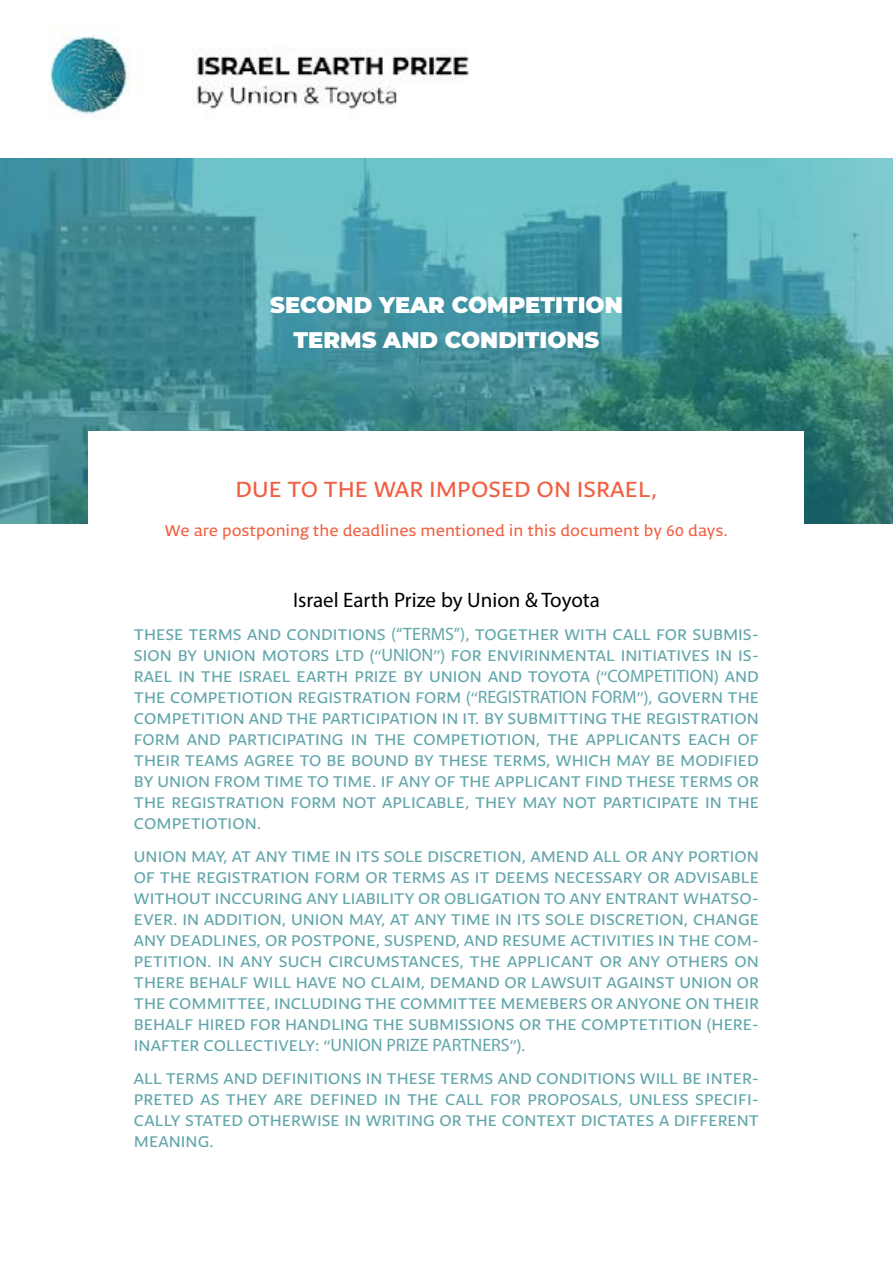
<style>
.page{position:relative;width:893px;height:1263px;background:#fff}
.page>*{position:absolute;margin:0;border:0;box-sizing:border-box;transform-origin:0 0}
.t1{font:25.5px "Sunday";color:#f15f42}
.t2{font:900 22.5px/34.5px "Montserrat";color:#fff;text-align:center}
.t3{font:21px "Myriad Pro";color:#000}
.t4{font:18px/21px "Sunday";color:#62a6aa}
.t5{font:18px "Sunday";color:#f15f42}
.s1{font-family:"Myriad Pro"}
</style>
<div class="page">
<img style="left:0;top:158px;width:893px;height:365px">
<img style="left:49px;top:36px;width:420px;height:83px">
<div style="left:88px;top:432px;width:716px;height:417px;background:#fff"></div>
<p class="t2" style="left:270px;top:286px;width:354px">SECOND YEAR COMPETITION<br>TERMS AND CONDITIONS</p>
<h1 class="t1" style="left:235px;top:474px;width:424px">DUE TO THE WAR IMPOSED ON ISRAEL,</h1>
<p class="t5" style="left:165px;top:520px;width:565px">We are postponing the deadlines mentioned in this document by 60 days.</p>
<p class="t3" style="left:293px;top:587px;width:308px">Israel Earth Prize by Union &amp; Toyota</p>
<p class="t4" style="left:134px;top:624px;width:627px">THESE TERMS AND CONDITIONS <span class="s1">(“TERMS”)</span>, TOGETHER WITH CALL FOR SUBMIS-</p>
<p class="t4" style="left:134px;top:645px;width:627px">SION BY UNION MOTORS LTD (“<span class="s1">UNION</span>”) FOR ENVIRINMENTAL INITIATIVES IN IS-</p>
<p class="t4" style="left:134px;top:666px;width:627px">RAEL IN THE ISRAEL EARTH PRIZE BY UNION AND TOYOTA (“<span class="s1">COMPETITION</span>) AND</p>
<p class="t4" style="left:134px;top:687px;width:627px;text-align:justify">THE COMPETIOTION REGISTRATION FORM (“<span class="s1">REGISTRATION FORM</span>”), GOVERN THE COMPETITION AND THE PARTICIPATION IN IT. BY SUBMITTING THE REGISTRATION FORM AND PARTICIPATING IN THE COMPETIOTION, THE APPLICANTS EACH OF THEIR TEAMS AGREE TO BE BOUND BY THESE TERMS, WHICH MAY BE MODIFIED BY UNION FROM TIME TO TIME IF. ANY OF THE APPLICANT FIND THESE TERMS OR THE REGISTRATION FORM NOT APLICABLE, THEY MAY NOT PARTICIPATE IN THE COMPETIOTION.</p>
<p class="t4" style="left:134px;top:846px;width:626px">UNION MAY, AT ANY TIME IN ITS SOLE DISCRETION, AMEND ALL OR ANY PORTION<br>OF THE REGISTRATION FORM OR TERMS AS IT DEEMS NECESSARY OR ADVISABLE</p>
<p class="t4" style="left:134px;top:909px;width:627px">EVER IN. ADDITION, UNION MAY, AT ANY TIME IN ITS SOLE DISCRETION, CHANGE</p>
<p class="t4" style="left:134px;top:888px;width:627px">WITHOUT INCCURING ANY LIABILITY OR OBLIGATION TO ANY ENTRANT WHATSO-</p>
<p class="t4" style="left:134px;top:930px;width:627px">ANY DEADLINES, OR POSTPONE, SUSPEND, AND RESUME ACTIVITIES IN THE COM-</p>
<p class="t4" style="left:134px;top:972px;width:627px">THERE BEHALF WILL HAVE NO CLAIM, DEMAND OR LAWSUIT AGAINST UNION OR<br>THE COMMITTEE, INCLUDING THE COMMITTEE MEMEBERS OR ANYONE ON THEIR</p>
<p class="t4" style="left:134px;top:1035px;width:393px">INAFTER COLLECTIVELY “: <span class="s1">UNION PRIZE PARTNERS</span> .(“</p>
<p class="t4" style="left:134px;top:951px;width:627px">PETITION. IN ANY SUCH CIRCUMSTANCES, THE APPLICANT OR ANY OTHERS ON</p>
<p class="t4" style="left:134px;top:1014px;width:627px">BEHALF HIRED FOR HANDLING THE SUBMISSIONS OR THE COMPTETITION (HERE-</p>
<p class="t4" style="left:134px;top:1068px;width:627px">ALL TERMS AND DEFINITIONS IN THESE TERMS AND CONDITIONS WILL BE INTER-</p>
<p class="t4" style="left:134px;top:1089px;width:627px">PRETED AS THEY ARE DEFINED IN THE CALL FOR PROPOSALS, UNLESS SPECIFI-</p>
<p class="t4" style="left:134px;top:1110px;width:627px">CALLY STATED OTHERWISE IN WRITING OR THE CONTEXT DICTATES A DIFFERENT</p>
<p class="t4" style="left:134px;top:1131px;width:81px">MEANING.</p>
</div>
